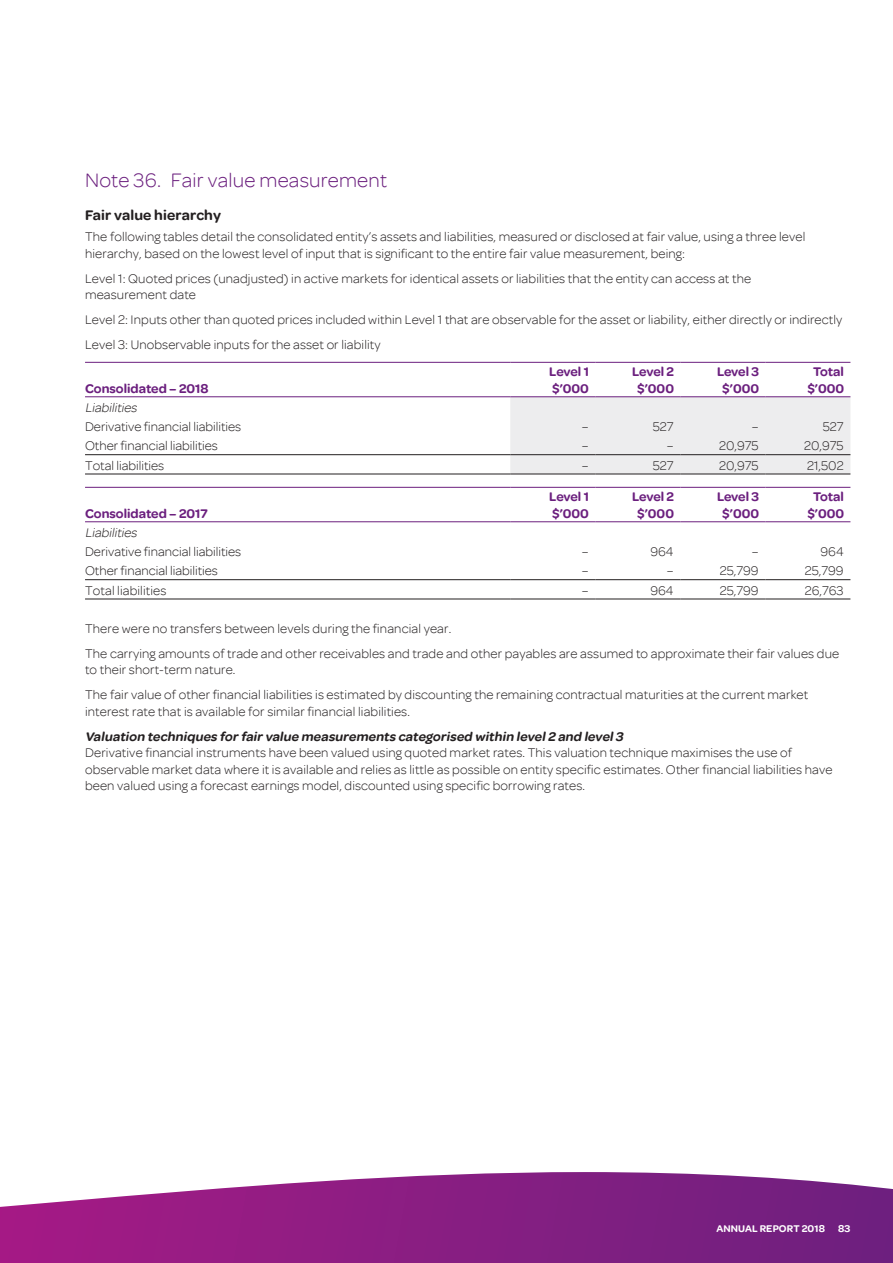
<style>
.page{position:relative;width:893px;height:1263px;background:#fff}
.page>*{position:absolute;margin:0;border:0;box-sizing:border-box;transform-origin:0 0}
.t1{font:300 21px "Omnes";letter-spacing:.01em;color:#6b1f7e}
.t2{font:600 15px "Omnes";letter-spacing:.01em;color:#231f20}
.Body{font:300 13.5px/16.5px "Omnes";letter-spacing:.01em;color:#231f20}
.Table_head{font:600 13.5px/16.5px "Omnes";color:#6b1f7e;text-align:center}
.Figures{font:300 13.5px "Omnes";color:#231f20}
.t3{font:italic 600 13.5px "Omnes";color:#231f20}
.Body-2{font:italic 300 13.5px "Omnes";color:#231f20}
.t4{font:600 10.5px "Omnes";letter-spacing:.01em;color:#fff}
</style>
<div class="page">
<svg style="left:0;top:1172px;width:893px;height:91px;background:#953790"></svg>
<div style="left:510px;top:397px;width:340px;height:77px;background:#ededee"></div>
<hr style="left:85px;top:454px;width:425px;height:1px;background:#231f20">
<hr style="left:510px;top:454px;width:85px;height:1px;background:#231f20">
<hr style="left:595px;top:454px;width:85px;height:1px;background:#231f20">
<hr style="left:680px;top:454px;width:85px;height:1px;background:#231f20">
<hr style="left:765px;top:454px;width:85px;height:1px;background:#231f20">
<hr style="left:85px;top:474px;width:425px;height:1px;background:#231f20">
<hr style="left:510px;top:474px;width:85px;height:1px;background:#231f20">
<hr style="left:595px;top:474px;width:85px;height:1px;background:#231f20">
<hr style="left:680px;top:474px;width:85px;height:1px;background:#231f20">
<hr style="left:765px;top:474px;width:85px;height:1px;background:#231f20">
<hr style="left:85px;top:362px;width:425px;height:1px;background:#6b1f7e">
<hr style="left:85px;top:396px;width:425px;height:1px;background:#6b1f7e">
<hr style="left:510px;top:362px;width:85px;height:1px;background:#6b1f7e">
<hr style="left:595px;top:362px;width:85px;height:1px;background:#6b1f7e">
<hr style="left:680px;top:362px;width:85px;height:1px;background:#6b1f7e">
<hr style="left:765px;top:362px;width:85px;height:1px;background:#6b1f7e">
<hr style="left:510px;top:396px;width:85px;height:1px;background:#6b1f7e">
<hr style="left:595px;top:396px;width:85px;height:1px;background:#6b1f7e">
<hr style="left:680px;top:396px;width:85px;height:1px;background:#6b1f7e">
<hr style="left:765px;top:396px;width:85px;height:1px;background:#6b1f7e">
<hr style="left:85px;top:599px;width:425px;height:1px;background:#231f20">
<hr style="left:85px;top:487px;width:425px;height:1px;background:#6b1f7e">
<hr style="left:85px;top:521px;width:425px;height:1px;background:#6b1f7e">
<hr style="left:85px;top:579px;width:425px;height:1px;background:#231f20">
<hr style="left:510px;top:487px;width:85px;height:1px;background:#6b1f7e">
<hr style="left:595px;top:487px;width:85px;height:1px;background:#6b1f7e">
<hr style="left:680px;top:487px;width:85px;height:1px;background:#6b1f7e">
<hr style="left:765px;top:487px;width:85px;height:1px;background:#6b1f7e">
<hr style="left:510px;top:521px;width:85px;height:1px;background:#6b1f7e">
<hr style="left:595px;top:521px;width:85px;height:1px;background:#6b1f7e">
<hr style="left:680px;top:521px;width:85px;height:1px;background:#6b1f7e">
<hr style="left:765px;top:521px;width:85px;height:1px;background:#6b1f7e">
<hr style="left:510px;top:579px;width:85px;height:1px;background:#231f20">
<hr style="left:595px;top:579px;width:85px;height:1px;background:#231f20">
<hr style="left:680px;top:579px;width:85px;height:1px;background:#231f20">
<hr style="left:765px;top:579px;width:85px;height:1px;background:#231f20">
<hr style="left:510px;top:599px;width:85px;height:1px;background:#231f20">
<hr style="left:595px;top:599px;width:85px;height:1px;background:#231f20">
<hr style="left:680px;top:599px;width:85px;height:1px;background:#231f20">
<hr style="left:765px;top:599px;width:85px;height:1px;background:#231f20">
<h1 class="t1" style="left:85px;top:168px;width:304px">Note 36. Fair value measurement</h1>
<h2 class="t2" style="left:85px;top:207px;width:137px">Fair value hierarchy</h2>
<p class="Body" style="left:85px;top:228px;width:722px">The following tables detail the consolidated entity’s assets and liabilities, measured or disclosed at fair value, using a three level hierarchy, based on the lowest level of input that is significant to the entire fair value measurement, being:</p>
<p class="Body" style="left:85px;top:270px;width:668px">Level 1: Quoted prices (unadjusted) in active markets for identical assets or liabilities that the entity can access at the measurement date</p>
<p class="Body" style="left:85px;top:311px;width:759px">Level 2: Inputs other than quoted prices included within Level 1 that are observable for the asset or liability, either directly or indirectly</p>
<p class="Body" style="left:85px;top:336px;width:297px">Level 3: Unobservable inputs for the asset or liability</p>
<p class="Table_head" style="left:85px;top:380px;width:125px">Consolidated – 2018</p>
<p class="Table_head" style="left:549px;top:363px;width:41px;text-align:left">Level 1 $’000</p>
<p class="Table_head" style="left:632px;top:363px;width:43px">Level 2 $’000</p>
<p class="Table_head" style="left:717px;top:363px;width:44px">Level 3 $’000</p>
<p class="Table_head" style="left:813px;top:363px;width:32px">Total</p>
<p class="Table_head" style="left:807px;top:380px;width:38px">$’000</p>
<p class="Body-2" style="left:85px;top:400px;width:56px">Liabilities</p>
<p class="Body" style="left:85px;top:418px;width:158px">Derivative financial liabilities</p>
<p class="Figures" style="left:582px;top:419px;width:8px">–</p>
<p class="Figures" style="left:653px;top:419px;width:22px">527</p>
<p class="Figures" style="left:752px;top:419px;width:8px">–</p>
<p class="Figures" style="left:823px;top:419px;width:22px">527</p>
<p class="Body" style="left:85px;top:438px;width:134px">Other financial liabilities</p>
<p class="Figures" style="left:582px;top:439px;width:8px">–</p>
<p class="Figures" style="left:667px;top:439px;width:8px">–</p>
<p class="Figures" style="left:719px;top:439px;width:41px">20,975</p>
<p class="Figures" style="left:804px;top:439px;width:41px">20,975</p>
<p class="Body" style="left:85px;top:457px;width:81px">Total liabilities</p>
<p class="Figures" style="left:582px;top:458px;width:8px">–</p>
<p class="Figures" style="left:653px;top:458px;width:22px">527</p>
<p class="Figures" style="left:719px;top:458px;width:41px">20,975</p>
<p class="Figures" style="left:807px;top:458px;width:38px">21,502</p>
<p class="Table_head" style="left:85px;top:505px;width:124px">Consolidated – 2017</p>
<p class="Table_head" style="left:549px;top:488px;width:41px;text-align:left">Level 1 $’000</p>
<p class="Table_head" style="left:632px;top:488px;width:43px">Level 2 $’000</p>
<p class="Table_head" style="left:717px;top:488px;width:44px">Level 3 $’000</p>
<p class="Table_head" style="left:813px;top:488px;width:32px">Total</p>
<p class="Table_head" style="left:807px;top:505px;width:38px">$’000</p>
<p class="Body-2" style="left:85px;top:525px;width:56px">Liabilities</p>
<p class="Body" style="left:85px;top:543px;width:158px">Derivative financial liabilities</p>
<p class="Figures" style="left:582px;top:544px;width:8px">–</p>
<p class="Figures" style="left:650px;top:544px;width:25px">964</p>
<p class="Figures" style="left:752px;top:544px;width:8px">–</p>
<p class="Figures" style="left:820px;top:544px;width:25px">964</p>
<p class="Body" style="left:85px;top:563px;width:134px">Other financial liabilities</p>
<p class="Figures" style="left:582px;top:564px;width:8px">–</p>
<p class="Figures" style="left:667px;top:564px;width:8px">–</p>
<p class="Figures" style="left:720px;top:564px;width:40px">25,799</p>
<p class="Figures" style="left:805px;top:564px;width:40px">25,799</p>
<p class="Body" style="left:85px;top:582px;width:83px">Total liabilities</p>
<p class="Figures" style="left:582px;top:583px;width:8px">–</p>
<p class="Figures" style="left:650px;top:583px;width:25px">964</p>
<p class="Figures" style="left:720px;top:583px;width:40px">25,799</p>
<p class="Figures" style="left:805px;top:583px;width:40px">26,763</p>
<p class="Body" style="left:85px;top:620px;width:368px">There were no transfers between levels during the financial year.</p>
<p class="Body" style="left:85px;top:645px;width:756px">The carrying amounts of trade and other receivables and trade and other payables are assumed to approximate their fair values due to their short-term nature.</p>
<p class="Body" style="left:85px;top:686px;width:725px">The fair value of other financial liabilities is estimated by discounting the remaining contractual maturities at the current market interest rate that is available for similar financial liabilities.</p>
<h3 class="t3" style="left:85px;top:728px;width:542px">Valuation techniques for fair value measurements categorised within level2 and level3</h3>
<p class="Body" style="left:85px;top:744px;width:749px">Derivative financial instruments have been valued using quoted market rates. This valuation technique maximises the use of observable market data where it is available and relies as little as possible on entity specific estimates. Other financial liabilities have been valued using a forecast earnings model, discounted using specific borrowing rates.</p>
<p class="t4" style="left:716px;top:1222px;width:110px">ANNUAL REPORT 2018</p>
<p class="t4" style="left:838px;top:1222px;width:14px">83</p>
</div>
